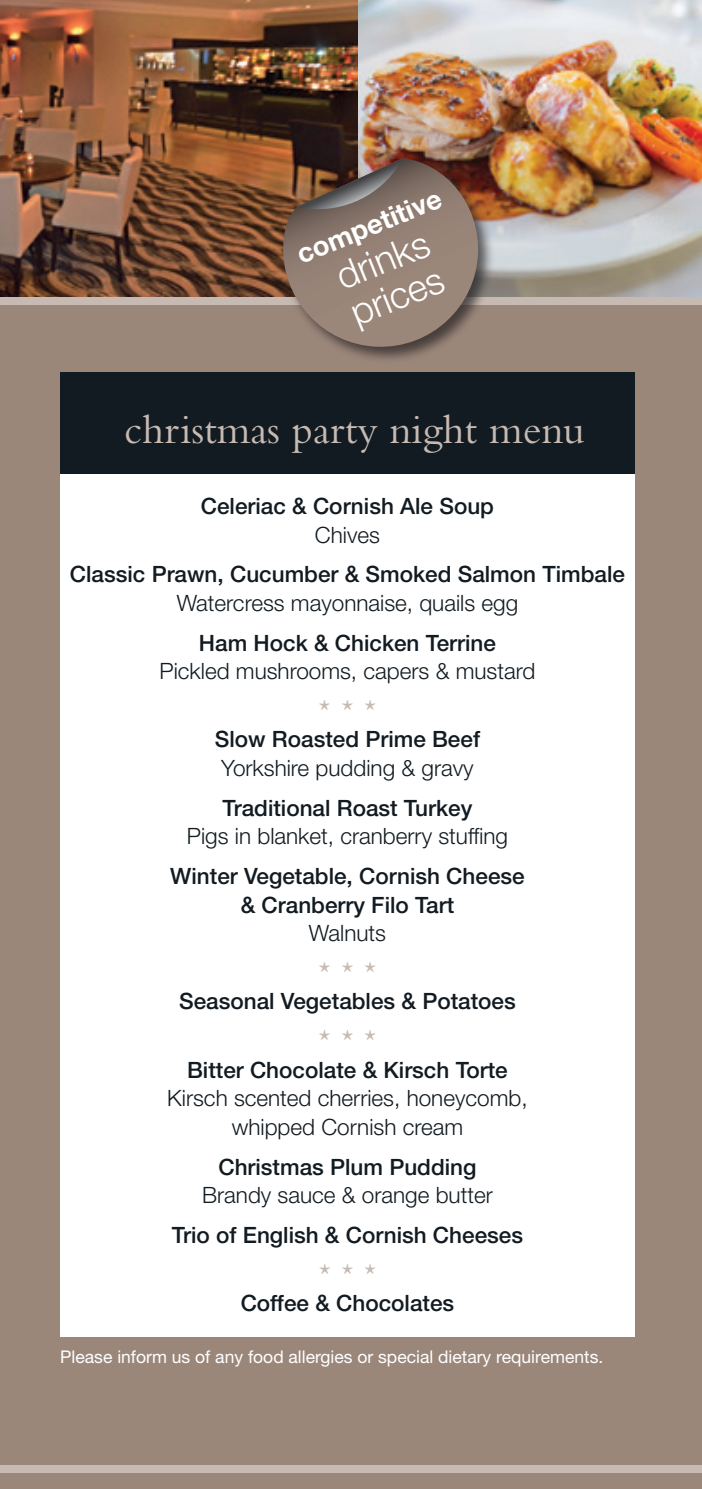
<style>
.page{position:relative;width:702px;height:1489px;background:#fff}
.page>*{position:absolute;margin:0;border:0;box-sizing:border-box;transform-origin:0 0}
.t1{font:42.5px "Bembo Std";color:#c7bab2}
.t2{font:300 37.5px/38.8px "Helvetica Neue LT Std";color:#fff}
.t3{font:700 27.5px "Helvetica Neue LT Std";color:#fff}
.t4{font:500 22.5px/28.8px "Helvetica Neue LT Std";color:#121b21;text-align:center}
.t5{font:300 22.5px/28.8px "Helvetica Neue LT Std";color:#121b21;text-align:center}
.t6{font:22.5px "Bembo MT Std";color:#c7bab2}
.t7{font:17.5px "Helvetica Neue LT Std";color:#fff}
</style>
<div class="page">
<div style="left:0;top:298px;width:702px;height:1190px;background:#9b867a"></div>
<div style="left:60px;top:372px;width:574px;height:964px;background:#fff"></div>
<div style="left:60px;top:372px;width:574px;height:101px;background:#121b21"></div>
<img style="left:0;top:0;width:702px;height:297px">
<div style="left:0;top:1464px;width:702px;height:8px;background:#c7bab2"></div>
<div style="left:0;top:297px;width:702px;height:8px;background:#c7bab2"></div>
<div style="left:280px;top:156px;width:215px;height:208px;background:#231f20;opacity:.7"></div>
<svg style="left:281px;top:158px;width:199px;height:191px"></svg>
<p class="t3" style="left:291px;top:239px;width:155px;rotate:-22deg">competitive</p>
<h2 class="t2" style="left:330px;top:259px;width:99px;rotate:-22deg">drinks prices</h2>
<h1 class="t1" style="left:124px;top:405px;width:462px">christmas party night menu</h1>
<p class="t4" style="left:201px;top:491px;width:295px">Celeriac &amp; Cornish Ale Soup</p>
<p class="t5" style="left:315px;top:520px;width:67px">Chives</p>
<p class="t4" style="left:70px;top:559px;width:556px">Classic Prawn, Cucumber &amp; Smoked Salmon Timbale</p>
<p class="t5" style="left:177px;top:588px;width:343px">Watercress mayonnaise, quails egg</p>
<p class="t4" style="left:199px;top:628px;width:298px">Ham Hock &amp; Chicken Terrine</p>
<p class="t5" style="left:160px;top:656px;width:377px">Pickled mushrooms, capers &amp; mustard</p>
<p class="t6" style="left:319px;top:695px;width:58px">***</p>
<p class="t4" style="left:215px;top:724px;width:267px">Slow Roasted Prime Beef</p>
<p class="t5" style="left:221px;top:753px;width:254px">Yorkshire pudding &amp; gravy</p>
<p class="t4" style="left:222px;top:793px;width:251px">Traditional Roast Turkey</p>
<p class="t5" style="left:187px;top:821px;width:322px">Pigs in blanket, cranberry stuffing</p>
<p class="t4" style="left:170px;top:861px;width:356px">Winter Vegetable, Cornish Cheese &amp; Cranberry Filo Tart</p>
<p class="t5" style="left:309px;top:918px;width:79px">Walnuts</p>
<p class="t6" style="left:319px;top:956px;width:58px">***</p>
<p class="t4" style="left:179px;top:986px;width:338px">Seasonal Vegetables &amp; Potatoes</p>
<p class="t6" style="left:319px;top:1025px;width:58px">***</p>
<p class="t4" style="left:187px;top:1054px;width:322px">Bitter Chocolate &amp; Kirsch Torte</p>
<p class="t5" style="left:167px;top:1083px;width:362px">Kirsch scented cherries, honeycomb, whipped Cornish cream</p>
<p class="t4" style="left:218px;top:1151px;width:259px">Christmas Plum Pudding</p>
<p class="t5" style="left:202px;top:1180px;width:292px">Brandy sauce &amp; orange butter</p>
<p class="t4" style="left:172px;top:1219px;width:352px">Trio of English &amp; Cornish Cheeses</p>
<p class="t6" style="left:319px;top:1258px;width:58px">***</p>
<p class="t4" style="left:241px;top:1288px;width:215px">Coffee &amp; Chocolates</p>
<p class="t7" style="left:60px;top:1346px;width:544px">Please inform us of any food allergies or special dietary requirements.</p>
</div>
